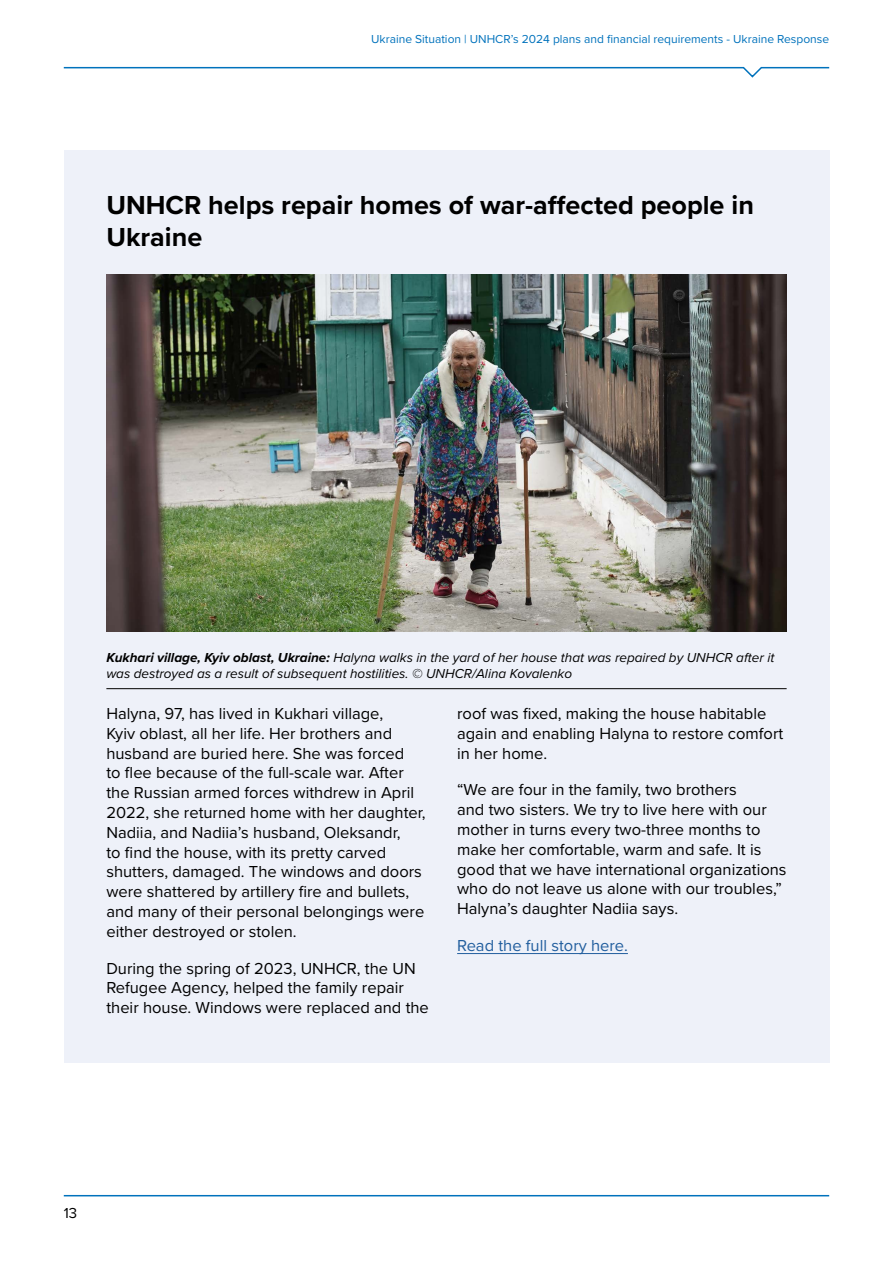
<style>
.page{position:relative;width:893px;height:1263px;background:#fff}
.page>*{position:absolute;margin:0;border:0;box-sizing:border-box;transform-origin:0 0}
.t1{font:700 27px/32.4px "Proxima Nova";color:#000}
.t2{font:16.5px/19.8px "Proxima Nova";color:#000}
.t3{font:16.5px "Proxima Nova";color:#215e9e}
.t4{font:15px "Proxima Nova";color:#000}
.t5{font:italic 13.5px/16.2px "Proxima Nova";color:#000}
.t6{font:12px "Proxima Nova";color:#0072bc}
.s1{font-weight:700}
</style>
<div class="page">
<svg style="left:63px;top:66px;width:767px;height:12px"></svg>
<hr style="left:64px;top:1195px;width:765px;height:1px;background:#0072bc">
<div style="left:64px;top:150px;width:765px;height:913px;background:#eef1f9"></div>
<hr style="left:106px;top:688px;width:681px;height:1px;background:#000">
<hr style="left:457px;top:953px;width:171px;height:1px;background:#215e9e">
<img style="left:106px;top:275px;width:681px;height:356px">
<p class="t6" style="left:371px;top:30px;width:459px">Ukraine Situation | UNHCR’s 2024 plans and financial requirements - Ukraine Response</p>
<h1 class="t1" style="left:106px;top:188px;width:649px">UNHCR helps repair homes of war-affected people in<br>Ukraine</h1>
<p class="t5" style="left:106px;top:648px;width:669px"><span class="s1">Kukhari village, Kyiv oblast, Ukraine:</span> Halyna walks in the yard of her house that was repaired by UNHCR after it was destroyed as a result of subsequent hostilities. © UNHCR/Alina Kovalenko</p>
<p class="t2" style="left:106px;top:703px;width:321px">Halyna, 97, has lived in Kukhari village,<br>Kyiv oblast, all her life. Her brothers and husband are buried here. She was forced<br>to flee because of the full-scale war. After the Russian armed forces withdrew in April 2022, she returned home with her daughter, Nadiia, and Nadiia’s husband, Oleksandr,<br>to find the house, with its pretty carved shutters, damaged. The windows and doors were shattered by artillery fire and bullets, and many of their personal belongings were either destroyed or stolen.</p>
<p class="t2" style="left:106px;top:957px;width:324px">During the spring of 2023, UNHCR, the UN<br>Refugee Agency, helped the family repair their house. Windows were replaced and the</p>
<p class="t2" style="left:457px;top:703px;width:328px">roof was fixed, making the house habitable again and enabling Halyna to restore comfort in her home.</p>
<p class="t2" style="left:457px;top:779px;width:331px">“We are four in the family, two brothers<br>and two sisters. We try to live here with our mother in turns every two-three months to make her comfortable, warm and safe. It is good that we have international organizations who do not leave us alone with our troubles,” Halyna’s daughter Nadiia says.</p>
<p class="t3" style="left:457px;top:933px;width:172px">Read the full story here.</p>
<p class="t4" style="left:64px;top:1201px;width:15px">13</p>
</div>
